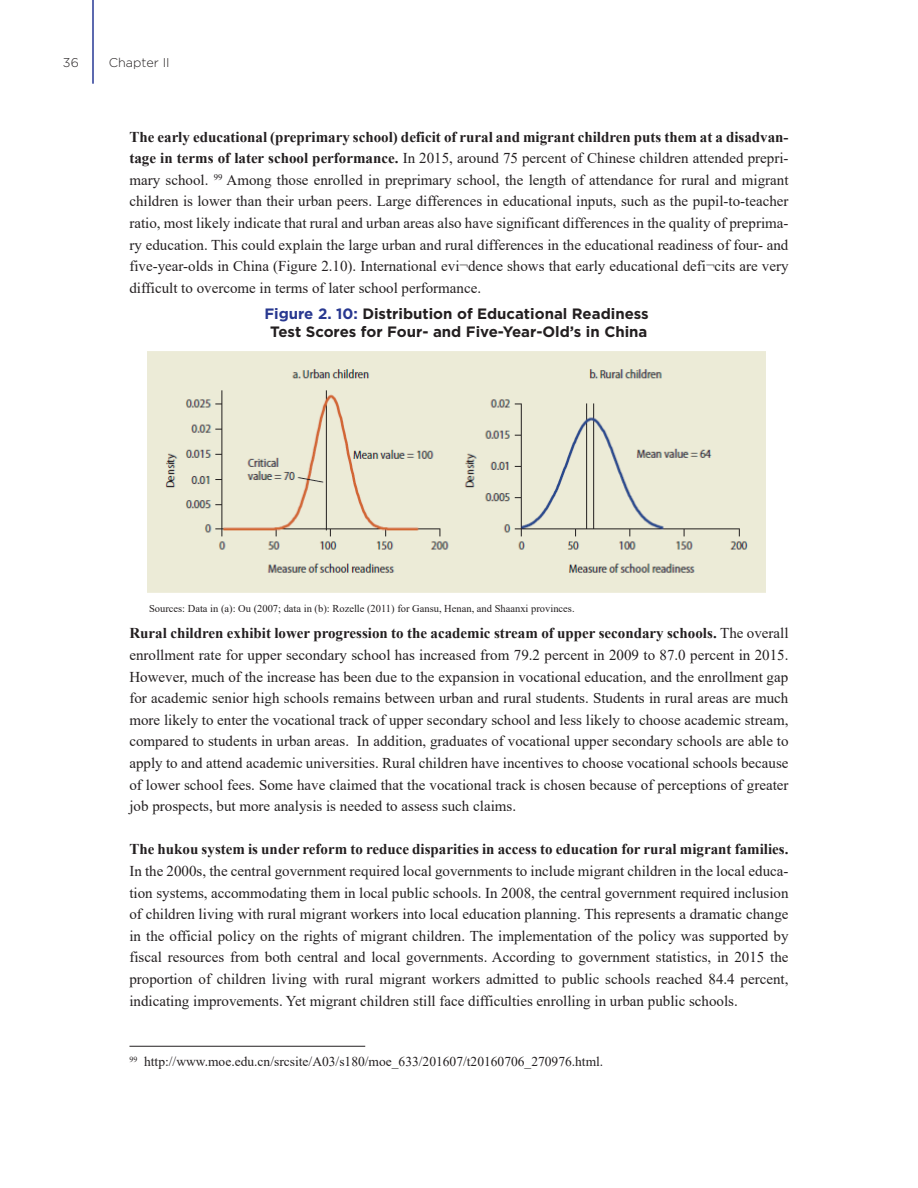
<style>
.page{position:relative;width:918px;height:1188px;background:#fff}
.page>*{position:absolute;margin:0;border:0;box-sizing:border-box;transform-origin:0 0}
.t1{font:15px/21.6px "Times New Roman";color:#231f20;text-align:justify}
.t2{font:700 15px "Times New Roman";color:#231f20}
.t3{font:700 15px/18px "Gotham";color:#231f20;text-align:center}
.t4{font:13.5px "Times New Roman";color:#231f20}
.t5{font:300 12.6px "Gotham";color:#231f20}
.t6{font:10.5px "Times New Roman";color:#231f20}
.s1{font-weight:700}
.s2{color:#283890}
</style>
<div class="page">
<hr style="left:129px;top:1046px;width:236px;height:1px;background:#231f20">
<hr style="left:92px;top:0;width:2px;height:84px;background:#273895">
<img style="left:147px;top:351px;width:619px;height:242px">
<p class="t5" style="left:63px;top:55px;width:17px">36</p>
<p class="t5" style="left:109px;top:55px;width:62px">Chapter II</p>
<p class="t1" style="left:129px;top:125px;width:661px"><span class="s1">The early educational (preprimary school) deficit of rural and migrant children puts them at a disadvan&shy;tage in terms of later school performance.</span> In 2015, around 75 percent of Chinese children attended prepri&shy;mary school. <sup>99</sup> Among those enrolled in preprimary school, the length of attendance for rural and migrant children is lower than their urban peers. Large differences in educational inputs, such as the pupil-to-teacher ratio, most likely indicate that rural and urban areas also have significant differences in the quality of preprima&shy;ry education. This could explain the large urban and rural differences in the educational readiness of four- and five-year-olds in China (Figure 2.10). International evi¬dence shows that early educational defi¬cits are very difficult to overcome in terms of later school performance.</p>
<p class="t3" style="left:264px;top:305px;width:386px"><span class="s2">Figure 2. 10:</span> Distribution of Educational Readiness<br>Test Scores for Four- and Five-Year-Old’s in China</p>
<p class="t6" style="left:149px;top:601px;width:427px">Sources: Data in (a): Ou (2007; data in (b): Rozelle (2011) for Gansu, Henan, and Shaanxi provinces.</p>
<p class="t1" style="left:129px;top:622px;width:661px"><span class="s1">Rural children exhibit lower progression to the academic stream of upper secondary schools.</span> The overall enrollment rate for upper secondary school has increased from 79.2 percent in 2009 to 87.0 percent in 2015.<br>However, much of the increase has been due to the expansion in vocational education, and the enrollment gap for academic senior high schools remains between urban and rural students. Students in rural areas are much more likely to enter the vocational track of upper secondary school and less likely to choose academic stream, compared to students in urban areas. In addition, graduates of vocational upper secondary schools are able to apply to and attend academic universities. Rural children have incentives to choose vocational schools because of lower school fees. Some have claimed that the vocational track is chosen because of perceptions of greater job prospects, but more analysis is needed to assess such claims.</p>
<p class="t2" style="left:129px;top:838px;width:661px">The hukou system is under reform to reduce disparities in access to education for rural migrant families.</p>
<p class="t1" style="left:129px;top:860px;width:661px">In the 2000s, the central government required local governments to include migrant children in the local educa&shy;tion systems, accommodating them in local public schools. In 2008, the central government required inclusion of children living with rural migrant workers into local education planning. This represents a dramatic change in the official policy on the rights of migrant children. The implementation of the policy was supported by fiscal resources from both central and local governments. According to government statistics, in 2015 the proportion of children living with rural migrant workers admitted to public schools reached 84.4 percent, indicating improvements. Yet migrant children still face difficulties enrolling in urban public schools.</p>
<p class="t4" style="left:129px;top:1052px;width:475px"><sup>99</sup> http://www.moe.edu.cn/srcsite/A03/s180/moe_633/201607/t20160706_270976.html.</p>
</div>
